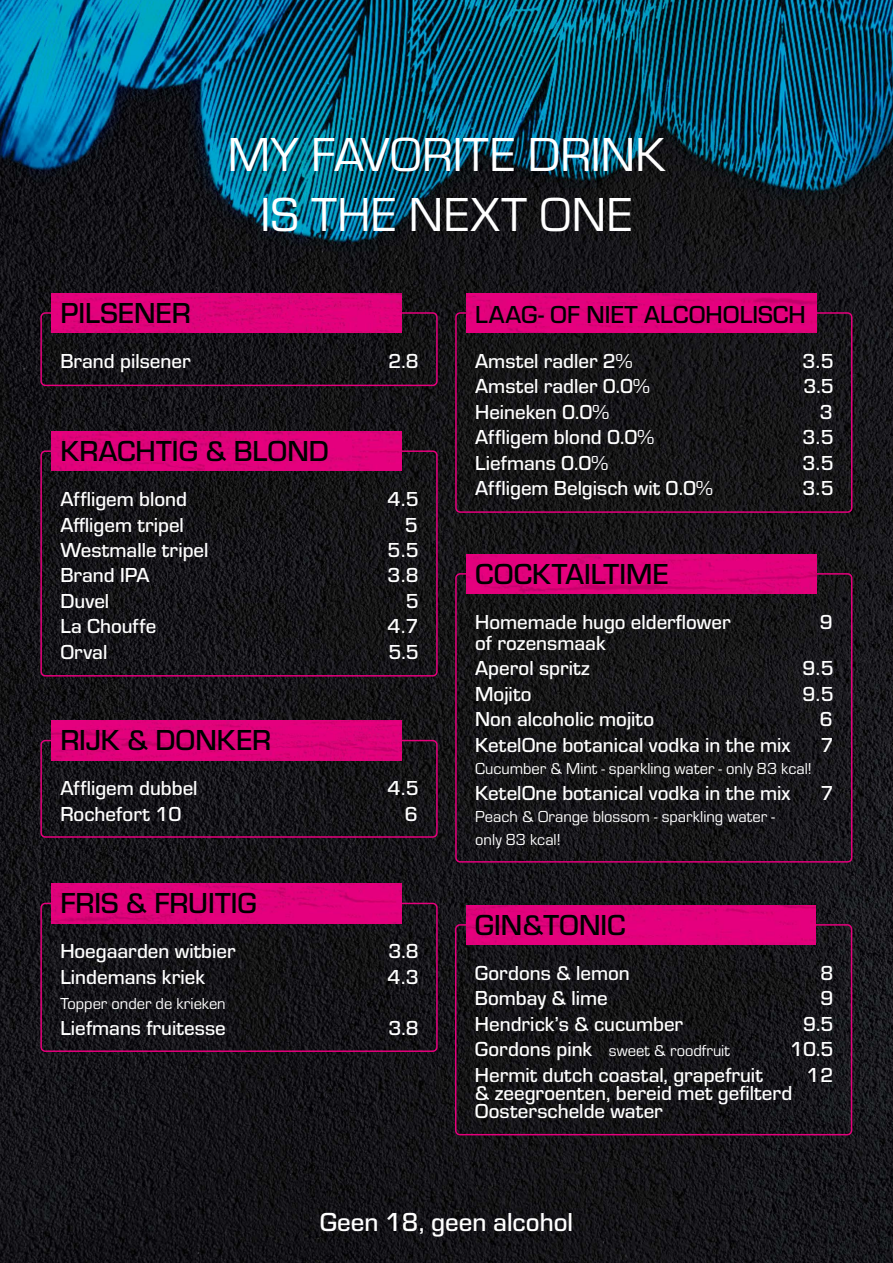
<style>
.page{position:relative;width:893px;height:1263px;background:#fff}
.page>*{position:absolute;margin:0;border:0;box-sizing:border-box;transform-origin:0 0}
.t1{font:49.5px/59.4px "Eurostile";color:#fff;text-align:center}
.t2{font:500 30px "Eurostile";color:#000}
.t3{font:500 27px "Eurostile";color:#fff}
.t4{font:500 25.5px "Eurostile";color:#000}
.t5{font:500 21px/25.5px "Eurostile";color:#fff}
.t6{font:16.5px/22.5px "Eurostile";color:#fff}
.s1{font-weight:500;font-size:21px}
</style>
<div class="page">
<img style="left:0;top:0;width:893px;height:1263px">
<div style="left:40px;top:312px;width:398px;height:74px;border:2px solid #e6007d;border-radius:4px"></div>
<img style="left:52px;top:293px;width:349px;height:40px">
<div style="left:40px;top:450px;width:398px;height:226px;border:2px solid #e6007d;border-radius:4px"></div>
<img style="left:52px;top:431px;width:349px;height:40px">
<div style="left:455px;top:312px;width:397px;height:201px;border:2px solid #e6007d;border-radius:4px"></div>
<img style="left:467px;top:293px;width:349px;height:40px">
<div style="left:455px;top:573px;width:397px;height:290px;border:2px solid #e6007d;border-radius:4px"></div>
<img style="left:467px;top:554px;width:349px;height:40px">
<div style="left:40px;top:740px;width:398px;height:98px;border:2px solid #e6007d;border-radius:4px"></div>
<img style="left:52px;top:721px;width:349px;height:39px">
<div style="left:40px;top:903px;width:398px;height:149px;border:2px solid #e6007d;border-radius:4px"></div>
<img style="left:52px;top:884px;width:349px;height:39px">
<div style="left:455px;top:924px;width:397px;height:211px;border:2px solid #e6007d;border-radius:4px"></div>
<img style="left:466px;top:905px;width:350px;height:40px">
<h1 class="t1" style="left:228px;top:123px;width:439px">MY FAVORITE DRINK<br>IS THE NEXT ONE</h1>
<h2 class="t2" style="left:60px;top:292px;width:132px">PILSENER</h2>
<p class="t5" style="left:60px;top:347px;width:132px">Brand pilsener</p>
<p class="t5" style="left:389px;top:347px;width:32px">2.8</p>
<h2 class="t2" style="left:60px;top:430px;width:270px">KRACHTIG &amp; BLOND</h2>
<p class="t5" style="left:60px;top:485px;width:128px">Affligem blond</p>
<p class="t5" style="left:387px;top:485px;width:33px">4.5</p>
<p class="t5" style="left:60px;top:511px;width:125px">Affligem tripel</p>
<p class="t5" style="left:405px;top:511px;width:15px">5</p>
<p class="t5" style="left:60px;top:536px;width:150px">Westmalle tripel</p>
<p class="t5" style="left:387px;top:536px;width:33px">5.5</p>
<p class="t5" style="left:60px;top:562px;width:91px">Brand IPA</p>
<p class="t5" style="left:387px;top:562px;width:33px">3.8</p>
<p class="t5" style="left:60px;top:587px;width:50px">Duvel</p>
<p class="t5" style="left:406px;top:587px;width:15px">5</p>
<p class="t5" style="left:60px;top:613px;width:97px">La Chouffe</p>
<p class="t5" style="left:387px;top:613px;width:33px">4.7</p>
<p class="t5" style="left:60px;top:638px;width:48px">Orval</p>
<p class="t5" style="left:389px;top:638px;width:32px">5.5</p>
<h2 class="t2" style="left:60px;top:720px;width:212px">RIJK &amp; DONKER</h2>
<p class="t5" style="left:60px;top:774px;width:139px">Affligem dubbel</p>
<p class="t5" style="left:387px;top:774px;width:33px">4.5</p>
<p class="t5" style="left:60px;top:800px;width:123px">Rochefort 10</p>
<p class="t5" style="left:405px;top:800px;width:15px">6</p>
<h2 class="t2" style="left:60px;top:883px;width:198px">FRIS &amp; FRUITIG</h2>
<p class="t5" style="left:60px;top:937px;width:177px">Hoegaarden witbier</p>
<p class="t5" style="left:389px;top:937px;width:32px">3.8</p>
<p class="t5" style="left:60px;top:963px;width:146px">Lindemans kriek</p>
<p class="t5" style="left:387px;top:963px;width:33px">4.3</p>
<p class="t6" style="left:60px;top:992px;width:167px">Topper onder de krieken</p>
<p class="t5" style="left:60px;top:1014px;width:167px">Liefmans fruitesse</p>
<p class="t5" style="left:389px;top:1014px;width:32px">3.8</p>
<p class="t4" style="left:475px;top:297px;width:332px">LAAG- OF NIET ALCOHOLISCH</p>
<p class="t5" style="left:475px;top:347px;width:159px">Amstel radler 2%</p>
<p class="t5" style="left:802px;top:347px;width:33px">3.5</p>
<p class="t5" style="left:475px;top:372px;width:176px">Amstel radler 0.0%</p>
<p class="t5" style="left:803px;top:372px;width:32px">3.5</p>
<p class="t5" style="left:475px;top:398px;width:135px">Heineken 0.0%</p>
<p class="t5" style="left:820px;top:398px;width:15px">3</p>
<p class="t5" style="left:475px;top:423px;width:180px">Affligem blond 0.0%</p>
<p class="t5" style="left:802px;top:423px;width:33px">3.5</p>
<p class="t5" style="left:475px;top:449px;width:135px">Liefmans 0.0%</p>
<p class="t5" style="left:802px;top:449px;width:33px">3.5</p>
<p class="t5" style="left:475px;top:474px;width:239px">Affligem Belgisch wit 0.0%</p>
<p class="t5" style="left:802px;top:474px;width:33px">3.5</p>
<h2 class="t2" style="left:475px;top:553px;width:195px">COCKTAILTIME</h2>
<p class="t5" style="left:475px;top:608px;width:257px">Homemade hugo elderflower</p>
<p class="t5" style="left:820px;top:608px;width:15px">9</p>
<p class="t5" style="left:475px;top:629px;width:132px">of rozensmaak<br>Aperol spritz</p>
<p class="t5" style="left:802px;top:654px;width:33px">9.5</p>
<p class="t5" style="left:475px;top:680px;width:58px">Mojito</p>
<p class="t5" style="left:802px;top:680px;width:33px">9.5</p>
<p class="t5" style="left:475px;top:705px;width:181px">Non alcoholic mojito</p>
<p class="t5" style="left:820px;top:705px;width:15px">6</p>
<p class="t5" style="left:475px;top:731px;width:317px">KetelOne botanical vodka in the mix</p>
<p class="t5" style="left:821px;top:731px;width:15px">7</p>
<p class="t6" style="left:475px;top:757px;width:338px">Cucumber &amp; Mint - sparkling water - only 83 kcal!</p>
<p class="t5" style="left:475px;top:779px;width:317px">KetelOne botanical vodka in the mix</p>
<p class="t5" style="left:821px;top:779px;width:15px">7</p>
<p class="t6" style="left:475px;top:805px;width:301px">Peach &amp; Orange blossom - sparkling water - only 83 kcal!</p>
<h2 class="t2" style="left:475px;top:904px;width:152px">GIN&amp;TONIC</h2>
<p class="t5" style="left:475px;top:959px;width:156px">Gordons &amp; lemon</p>
<p class="t5" style="left:820px;top:959px;width:15px">8</p>
<p class="t5" style="left:475px;top:984px;width:134px">Bombay &amp; lime</p>
<p class="t5" style="left:820px;top:984px;width:15px">9</p>
<p class="t5" style="left:475px;top:1010px;width:210px">Hendrick’s &amp; cucumber</p>
<p class="t5" style="left:803px;top:1010px;width:32px">9.5</p>
<p class="t6" style="left:475px;top:1039px;width:256px"><span class="s1">Gordons pink</span> sweet &amp; roodfruit</p>
<p class="t5" style="left:790px;top:1035px;width:45px">10.5</p>
<p class="t5" style="left:475px;top:1061px;width:289px">Hermit dutch coastal, grapefruit</p>
<p class="t5" style="left:806px;top:1061px;width:29px">12</p>
<p class="t5" style="left:475px;top:1083px;width:319px;line-height:18px">&amp; zeegroenten, bereid met gefilterd<br>Oosterschelde water</p>
<p class="t3" style="left:320px;top:1204px;width:255px">Geen 18, geen alcohol</p>
</div>
